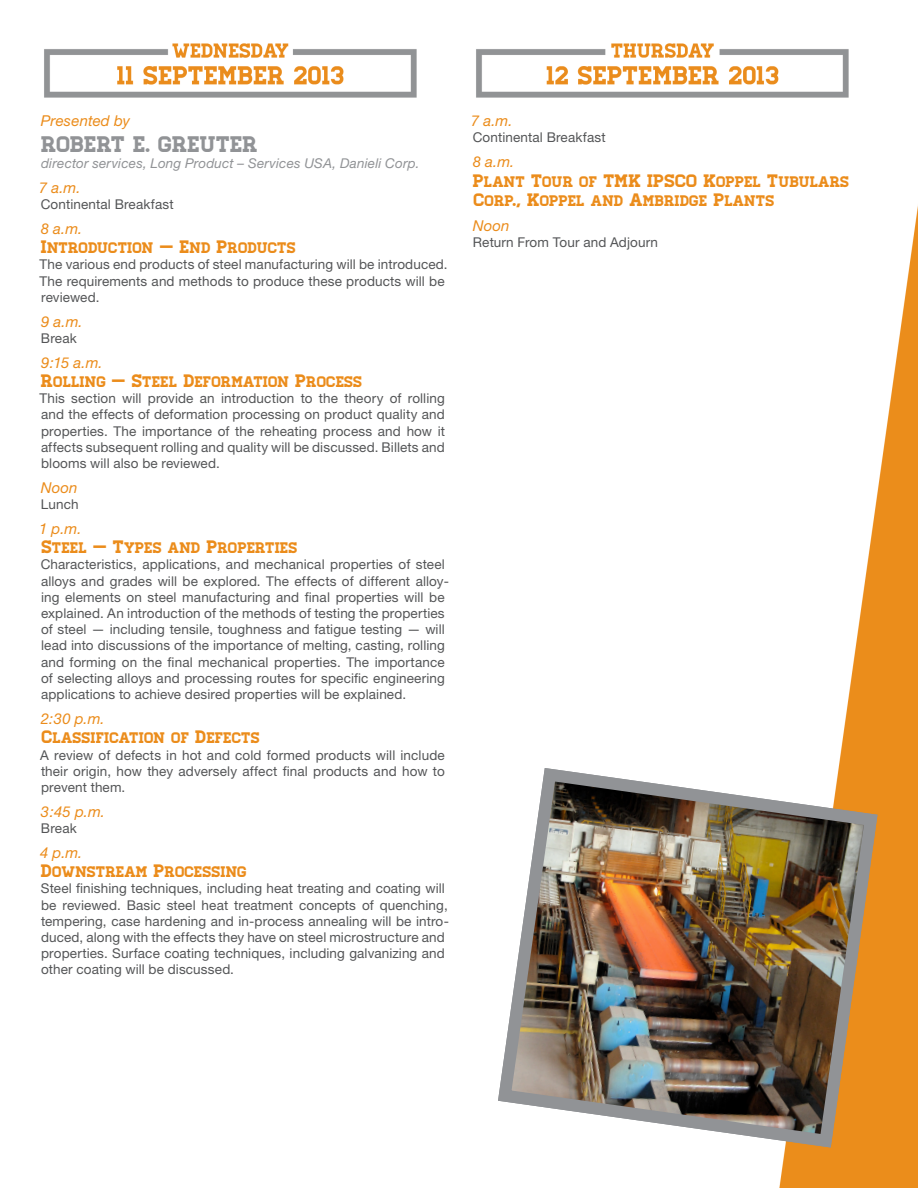
<style>
.page{position:relative;width:918px;height:1188px;background:#fff}
.page>*{position:absolute;margin:0;border:0;box-sizing:border-box;transform-origin:0 0}
._2013_Track{font:22.5px "Homestead";color:#919396}
._2013_Title{font:15.3px/19.5px "Homestead Regular SC850";color:#eb8c1b}
._2013_Time{font:italic 15px "Helvetica Neue";letter-spacing:.01em;color:#eb8c1b}
._2013_Description{font:13.5px/16.2px "Helvetica Neue";letter-spacing:.01em;color:#545557}
._2013_Author{font:italic 13.5px "Helvetica Neue";letter-spacing:.015em;color:#919396}
.s1{font-size:18px}
</style>
<div class="page">
<img style="left:779px;top:205px;width:139px;height:983px">
<img style="left:44px;top:43px;width:373px;height:55px">
<img style="left:476px;top:43px;width:373px;height:55px">
<img style="left:498px;top:761px;width:386px;height:393px">
<p class="_2013_Time" style="left:41px;top:112px;width:91px">Presented by</p>
<p class="_2013_Track" style="left:41px;top:131px;width:218px">ROBERT E. GREUTER</p>
<p class="_2013_Author" style="left:41px;top:155px;width:380px">director services, Long Product – Services USA, Danieli Corp.</p>
<p class="_2013_Time" style="left:39px;top:178px;width:43px">7 a.m.</p>
<p class="_2013_Description" style="left:41px;top:196px;width:134px">Continental Breakfast</p>
<p class="_2013_Time" style="left:41px;top:219px;width:43px">8 a.m.</p>
<p class="_2013_Title" style="left:41px;top:238px;width:256px"><span class="s1">I</span>NTRODUCTION <span class="s1">— E</span>ND <span class="s1">P</span>RODUCTS</p>
<p class="_2013_Description" style="left:40px;top:256px;width:410px">The various end products of steel manufacturing will be introduced.<br>The requirements and methods to produce these products will be reviewed.</p>
<p class="_2013_Time" style="left:41px;top:312px;width:43px">9 a.m.</p>
<p class="_2013_Description" style="left:41px;top:330px;width:37px">Break</p>
<p class="_2013_Time" style="left:41px;top:353px;width:63px">9:15 a.m.</p>
<p class="_2013_Title" style="left:41px;top:372px;width:313px"><span class="s1">R</span>OLLING <span class="s1">— S</span>TEEL <span class="s1">D</span>EFORMATION <span class="s1">P</span>ROCESS</p>
<p class="_2013_Description" style="left:40px;top:390px;width:407px;text-align:justify">This section will provide an introduction to the theory of rolling and the effects of deformation processing on product quality and properties. The importance of the reheating process and how it affects subsequent rolling and quality will be discussed. Billets and blooms will also be reviewed.</p>
<p class="_2013_Time" style="left:41px;top:478px;width:38px">Noon</p>
<p class="_2013_Description" style="left:41px;top:496px;width:39px">Lunch</p>
<p class="_2013_Time" style="left:39px;top:519px;width:44px">1 p.m.</p>
<p class="_2013_Title" style="left:42px;top:538px;width:257px"><span class="s1">S</span>TEEL <span class="s1">— T</span>YPES AND <span class="s1">P</span>ROPERTIES</p>
<p class="_2013_Description" style="left:41px;top:556px;width:410px">Characteristics, applications, and mechanical properties of steel alloys and grades will be explored. The effects of different alloy&shy;ing elements on steel manufacturing and final properties will be explained. An introduction of the methods of testing the properties of steel — including tensile, toughness and fatigue testing — will lead into discussions of the importance of melting, casting, rolling and forming on the final mechanical properties. The importance of selecting alloys and processing routes for specific engineering applications to achieve desired properties will be explained.</p>
<p class="_2013_Time" style="left:41px;top:709px;width:66px">2:30 p.m.</p>
<p class="_2013_Title" style="left:42px;top:729px;width:219px"><span class="s1">C</span>LASSIFICATION OF <span class="s1">D</span>EFECTS</p>
<p class="_2013_Description" style="left:40px;top:746px;width:406px;text-align:justify">A review of defects in hot and cold formed products will include their origin, how they adversely affect final products and how to prevent them.</p>
<p class="_2013_Time" style="left:41px;top:802px;width:66px">3:45 p.m.</p>
<p class="_2013_Description" style="left:41px;top:820px;width:37px">Break</p>
<p class="_2013_Time" style="left:40px;top:843px;width:44px">4 p.m.</p>
<p class="_2013_Title" style="left:41px;top:862px;width:207px"><span class="s1">D</span>OWNSTREAM <span class="s1">P</span>ROCESSING</p>
<p class="_2013_Description" style="left:41px;top:880px;width:410px">Steel finishing techniques, including heat treating and coating will be reviewed. Basic steel heat treatment concepts of quenching, tempering, case hardening and in-process annealing will be intro&shy;duced, along with the effects they have on steel microstructure and properties. Surface coating techniques, including galvanizing and other coating will be discussed.</p>
<p class="_2013_Time" style="left:471px;top:112px;width:43px">7 a.m.</p>
<p class="_2013_Description" style="left:473px;top:129px;width:134px">Continental Breakfast</p>
<p class="_2013_Time" style="left:473px;top:153px;width:43px">8 a.m.</p>
<p class="_2013_Title" style="left:473px;top:172px;width:377px"><span class="s1">P</span>LANT <span class="s1">T</span>OUR OF <span class="s1">TMK IPSCO K</span>OPPEL <span class="s1">T</span>UBULARS<br><span class="s1">C</span>ORP<span class="s1">., K</span>OPPEL AND <span class="s1">A</span>MBRIDGE <span class="s1">P</span>LANTS</p>
<p class="_2013_Time" style="left:473px;top:216px;width:38px">Noon</p>
<p class="_2013_Description" style="left:473px;top:234px;width:186px">Return From Tour and Adjourn</p>
</div>
